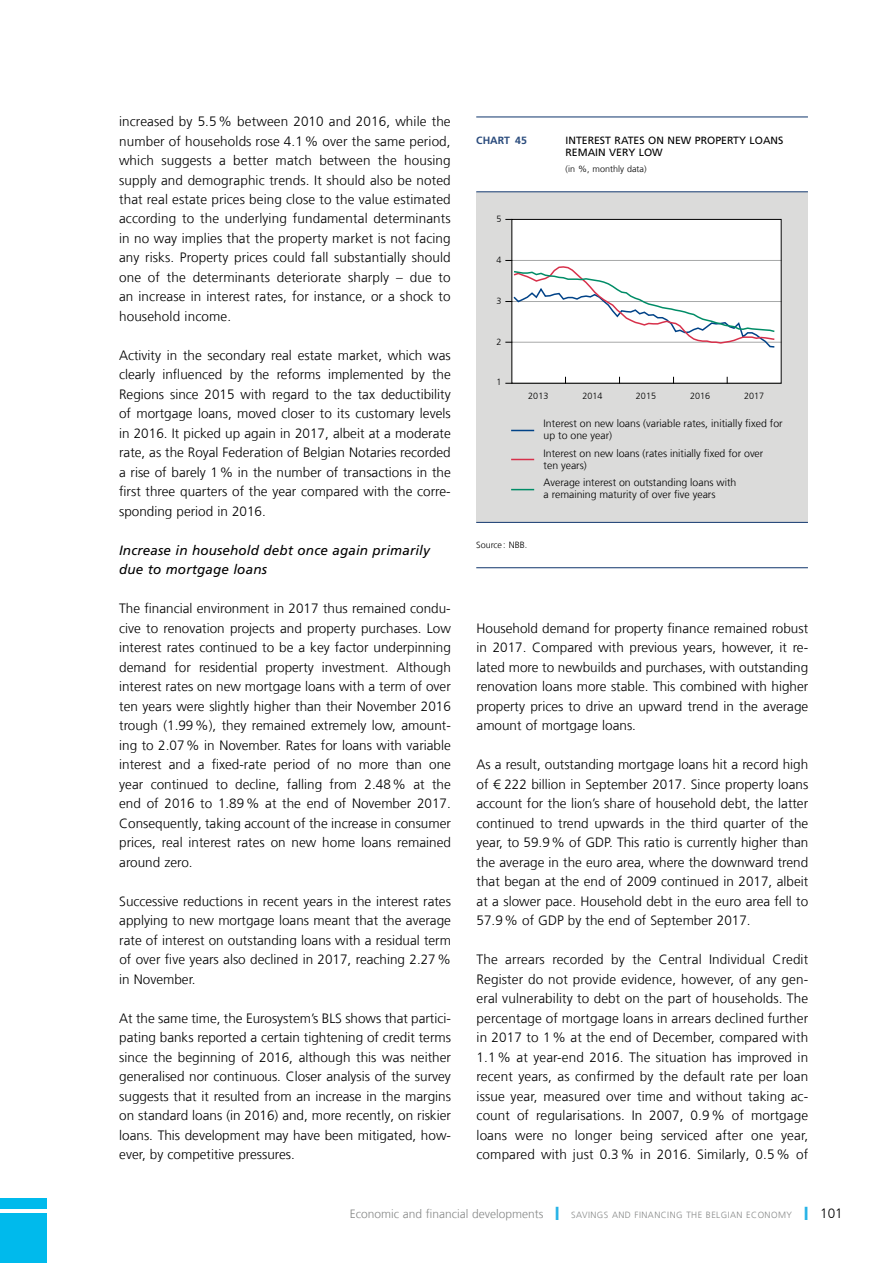
<style>
.page{position:relative;width:893px;height:1263px;background:#fff}
.page>*{position:absolute;margin:0;border:0;box-sizing:border-box;transform-origin:0 0}
.t1{font:300 13.5px/19.5px "Frutiger LT Com";color:#000;text-align:justify}
.t2{font:italic 13.5px/19.5px "Frutiger LT Com";letter-spacing:.01em;color:#000}
.t3{font:300 12px "Frutiger LT Com";color:#878988}
.t4{font:300 10.5px/12px "Frutiger LT Com";color:#000}
.t5{font:10.5px/12px "Frutiger LT Com";color:#000}
.t6{font:700 10.5px "Frutiger LT Com";color:#2a4b7c}
.t7{font:300 9px "Frutiger LT Com";color:#000}
.t8{font:300 9px "Frutiger LT Com";color:#878988}
.s1{color:#27b3e6}
.s2{font-size:9px}
</style>
<div class="page">
<div style="left:0;top:1198px;width:47px;height:11px;background:#00baec"></div>
<div style="left:0;top:1213px;width:47px;height:50px;background:#00baec"></div>
<div style="left:476px;top:192px;width:332px;height:330px;background:#dbdbda"></div>
<hr style="left:476px;top:116px;width:332px;height:1px;background:#2a4b7c">
<hr style="left:476px;top:567px;width:332px;height:1px;background:#2a4b7c">
<hr style="left:476px;top:191px;width:332px;height:1px;background:#2a4b7c">
<hr style="left:476px;top:522px;width:332px;height:1px;background:#2a4b7c">
<svg style="left:511px;top:430px;width:23px;height:1px"></svg>
<svg style="left:511px;top:459px;width:23px;height:1px"></svg>
<svg style="left:511px;top:489px;width:23px;height:1px"></svg>
<div style="left:512px;top:219px;width:269px;height:164px;background:#fff"></div>
<hr style="left:511px;top:260px;width:270px;height:1px;background:#a7a9a9">
<hr style="left:511px;top:301px;width:270px;height:1px;background:#a7a9a9">
<hr style="left:511px;top:342px;width:270px;height:1px;background:#a7a9a9">
<svg style="left:505px;top:260px;width:271px;height:88px"></svg>
<div style="left:511px;top:219px;width:271px;height:165px;border:1px solid #000"></div>
<p class="t1" style="left:119px;top:111px;width:333px">increased by 5.5% between 2010 and 2016, while the number of households rose 4.1% over the same period, which suggests a better match between the housing supply and demographic trends. It should also be noted that real estate prices being close to the value estimated according to the underlying fundamental determinants in no way implies that the property market is not facing any risks. Property prices could fall substantially should one of the determinants deteriorate sharply – due to an increase in interest rates, for instance, or a shock to household income.</p>
<p class="t1" style="left:119px;top:345px;width:333px">Activity in the secondary real estate market, which was clearly influenced by the reforms implemented by the Regions since 2015 with regard to the tax deductibility of mortgage loans, moved closer to its customary levels in 2016. It picked up again in 2017, albeit at a moderate rate, as the Royal Federation of Belgian Notaries recorded a rise of barely 1% in the number of transactions in the first three quarters of the year compared with the corre‑ sponding period in 2016.</p>
<p class="t2" style="left:119px;top:540px;width:312px">Increase in household debt once again primarily due to mortgage loans</p>
<p class="t1" style="left:119px;top:599px;width:333px">The financial environment in 2017 thus remained condu‑ cive to renovation projects and property purchases. Low interest rates continued to be a key factor underpinning demand for residential property investment. Although interest rates on new mortgage loans with a term of over ten years were slightly higher than their November 2016 trough (1.99%), they remained extremely low, amount‑ ing to 2.07% in November. Rates for loans with variable interest and a fixed-rate period of no more than one year continued to decline, falling from 2.48% at the end of 2016 to 1.89% at the end of November 2017.<br>Consequently, taking account of the increase in consumer prices, real interest rates on new home loans remained around zero.</p>
<p class="t1" style="left:119px;top:891px;width:333px">Successive reductions in recent years in the interest rates applying to new mortgage loans meant that the average rate of interest on outstanding loans with a residual term of over five years also declined in 2017, reaching 2.27% in November.</p>
<p class="t1" style="left:119px;top:1008px;width:333px">At the same time, the Eurosystem’s BLS shows that partici‑ pating banks reported a certain tightening of credit terms since the beginning of 2016, although this was neither generalised nor continuous. C loser analysis of the survey suggests that it resulted from an increase in the margins on standard loans (in 2016) and, more recently, on riskier loans. This development may have been mitigated, how‑ ever, by competitive pressures.</p>
<p class="t6" style="left:476px;top:134px;width:13px">Chart</p>
<p class="t6" style="left:515px;top:134px;width:13px">45</p>
<p class="t5" style="left:566px;top:134px;width:219px">INTEREST RATES ON NEW PROPERTY LOANS<br>REMAIN VERY LOW</p>
<p class="t7" style="left:566px;top:164px;width:83px">(in %, monthly data)</p>
<p class="t7" style="left:497px;top:213px;width:7px">5</p>
<p class="t7" style="left:497px;top:254px;width:7px">4</p>
<p class="t7" style="left:497px;top:295px;width:7px">3</p>
<p class="t7" style="left:497px;top:336px;width:7px">2</p>
<p class="t7" style="left:497px;top:377px;width:7px">1</p>
<p class="t7" style="left:528px;top:390px;width:22px">2013</p>
<p class="t7" style="left:582px;top:390px;width:22px">2014</p>
<p class="t7" style="left:636px;top:390px;width:22px">2015</p>
<p class="t7" style="left:690px;top:390px;width:22px">2016</p>
<p class="t7" style="left:744px;top:390px;width:22px">2017</p>
<p class="t4" style="left:544px;top:417px;width:241px">Interest on new loans (variable rates, initially fixed for up to one year)</p>
<p class="t4" style="left:544px;top:477px;width:194px">Average interest on outstanding loans with a remaining maturity of over five years</p>
<p class="t4" style="left:544px;top:447px;width:221px">Interest on new loans (rates initially fixed for over ten years)</p>
<p class="t7" style="left:476px;top:539px;width:52px">Source: NBB.</p>
<p class="t1" style="left:476px;top:618px;width:333px">Household demand for property finance remained robust in 2017. Compared with previous years, however, it re‑ lated more to newbuilds and purchases, with outstanding renovation loans more stable. This combined with higher property prices to drive an upward trend in the average amount of mortgage loans.</p>
<p class="t1" style="left:477px;top:755px;width:333px">As a result, outstanding mortgage loans hit a record high of € 222 billion in September 2017. Since property loans account for the lion’s share of household debt, the latter continued to trend upwards in the third quarter of the year, to 59.9% of GDP. This ratio is currently higher than the average in the euro area, where the downward trend that began at the end of 2009 continued in 2017, albeit at a slower pace. Household debt in the euro area fell to 57.9% of GDP by the end of September 2017.</p>
<p class="t1" style="left:476px;top:950px;width:333px">The arrears recorded by the Central Individual Credit Register do not provide evidence, however, of any gen‑ eral vulnerability to debt on the part of households. The percentage of mortgage loans in arrears declined further in 2017 to 1% at the end of December, compared with 1.1% at year-end 2016. The situation has improved in recent years, as confirmed by the default rate per loan issue year, measured over time and without taking ac‑ count of regularisations. In 2007, 0.9% of mortgage loans were no longer being serviced after one year, compared with just 0.3% in 2016. Similarly, 0.5% of</p>
<p class="t3" style="left:350px;top:1206px;width:233px">Economic and financial developments <span class="s1">❙</span> <span class="s2">Savingsandfinancingthe</span></p>
<p class="t8" style="left:706px;top:1209px;width:12px">Belgian</p>
<p class="t8" style="left:746px;top:1209px;width:8px">economy</p>
<p class="t1" style="left:804px;top:1203px;width:40px"><span class="s1">❙</span> 101</p>
</div>
